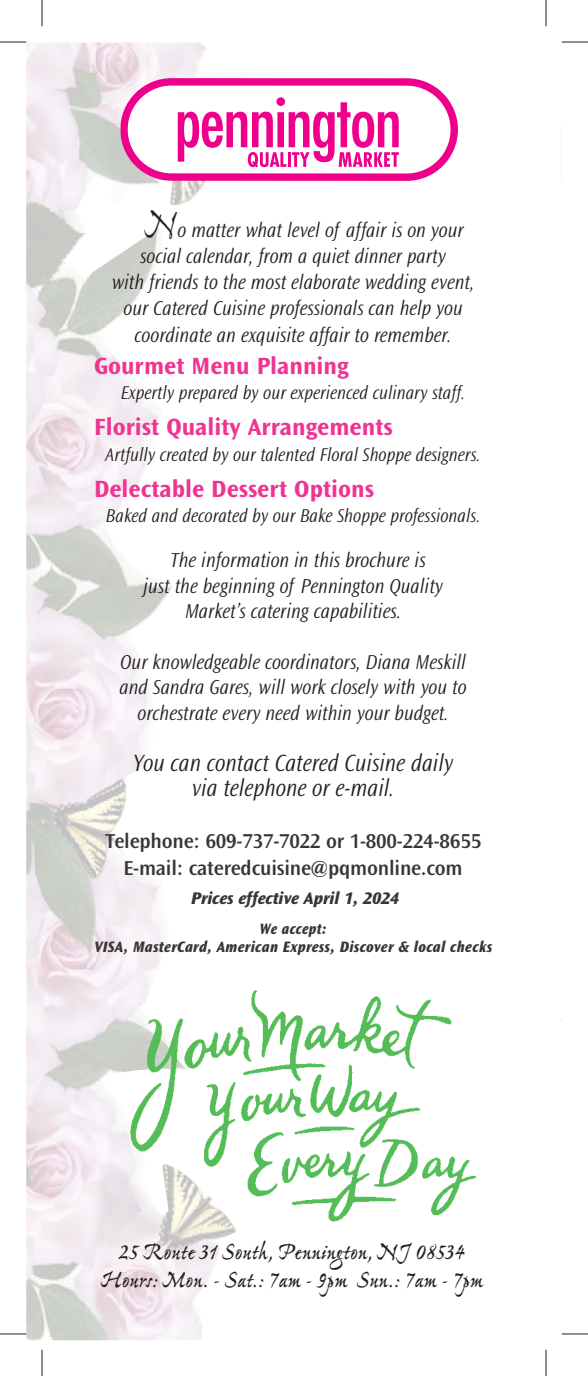
<style>
.page{position:relative;width:588px;height:1376px;background:#fff}
.page>*{position:absolute;margin:0;border:0;box-sizing:border-box;transform-origin:0 0}
.t1{font:24.5px "Ocean Sans MM 648 wt 475 wd";color:#ef3493}
.t2{font:24.5px/28px "Ex Ponto MM 450 wt";color:#241f1f;text-align:center;scale:.95 1}
.t3{font:24.5px/25.4px "Ocean Sans MM It 310 wt 475 wd";color:#241f1f;text-align:center;scale:.9 1}
.t4{font:21px/25.4px "Ocean Sans MM It 310 wt 475 wd";color:#241f1f;text-align:center;scale:.9 1}
.t5{font:21px/26.2px "Ocean Sans MM 512 wt 475 wd";letter-spacing:-.01em;color:#393535;text-align:center}
.t6{font:19.25px "Ocean Sans MM It 310 wt 475 wd";color:#241f1f;scale:.9 1}
.t7{font:17.5px "Ocean Sans MM It 760 wt 475 wd";letter-spacing:-.01em;color:#393535}
.t8{font:15.75px/17.5px "Ocean Sans MM It 760 wt 475 wd";letter-spacing:.015em;color:#393535;text-align:center;scale:.9 1}
.s1{font-family:"Ex Ponto MM 290 wt";font-size:42px}
</style>
<div class="page">
<img style="left:26px;top:43px;width:193px;height:1297px">
<img style="left:104px;top:973px;width:372px;height:269px">
<hr style="left:561px;top:126px;width:1px;height:55px;background:#f2f1f8">
<svg style="left:120px;top:78px;width:338px;height:103px"></svg>
<svg style="left:178px;top:97px;width:221px;height:70px"></svg>
<svg style="left:0;top:42px;width:26px;height:1px"></svg>
<svg style="left:562px;top:42px;width:26px;height:1px"></svg>
<svg style="left:0;top:1333px;width:26px;height:1px"></svg>
<svg style="left:562px;top:1333px;width:26px;height:1px"></svg>
<svg style="left:42px;top:0;width:1px;height:26px"></svg>
<svg style="left:42px;top:1349px;width:1px;height:27px"></svg>
<svg style="left:546px;top:0;width:1px;height:26px"></svg>
<svg style="left:546px;top:1349px;width:1px;height:27px"></svg>
<p class="t4" style="left:145px;top:217px;width:356px"><span class="s1">N</span>o matter what level of affair is on your</p>
<p class="t4" style="left:140px;top:243px;width:341px">social calendar, from a quiet dinner party</p>
<p class="t4" style="left:112px;top:270px;width:404px">with friends to the most elaborate wedding event,</p>
<p class="t4" style="left:123px;top:296px;width:378px">our Catered Cuisine professionals can help you</p>
<p class="t4" style="left:135px;top:322px;width:354px">coordinate an exquisite affair to remember.</p>
<p class="t1" style="left:94px;top:352px;width:256px">Gourmet Menu Planning</p>
<p class="t6" style="left:121px;top:382px;width:384px">Expertly prepared by our experienced culinary staff.</p>
<p class="t1" style="left:94px;top:413px;width:300px">Florist Quality Arrangements</p>
<p class="t6" style="left:106px;top:444px;width:418px">Artfully created by our talented Floral Shoppe designers.</p>
<p class="t1" style="left:94px;top:475px;width:281px">Delectable Dessert Options</p>
<p class="t6" style="left:106px;top:505px;width:418px">Baked and decorated by our Bake Shoppe professionals.</p>
<p class="t4" style="left:143px;top:548px;width:335px">The information in this brochure is<br>just the beginning of Pennington Quality<br>Market’s catering capabilities.</p>
<p class="t4" style="left:120px;top:649px;width:387px">Our knowledgeable coordinators, Diana Meskill and Sandra Gares, will work closely with you to orchestrate every need within your budget.</p>
<p class="t3" style="left:133px;top:750px;width:357px">You can contact Catered Cuisine daily via telephone or e-mail.</p>
<p class="t5" style="left:105px;top:828px;width:378px">Telephone: 609-737-7022 or 1-800-224-8655<br>E-mail: cateredcuisine@pqmonline.com</p>
<p class="t7" style="left:191px;top:889px;width:210px">Prices effective April 1, 2024</p>
<p class="t8" style="left:94px;top:920px;width:444px">We accept:<br>VISA, MasterCard, American Express, Discover &amp; local checks</p>
<p class="t2" style="left:101px;top:1240px;width:405px">25 Route 31 South, Pennington, NJ 08534<br>Hours: Mon. - Sat.: 7am - 9pm Sun.: 7am - 7pm</p>
</div>
